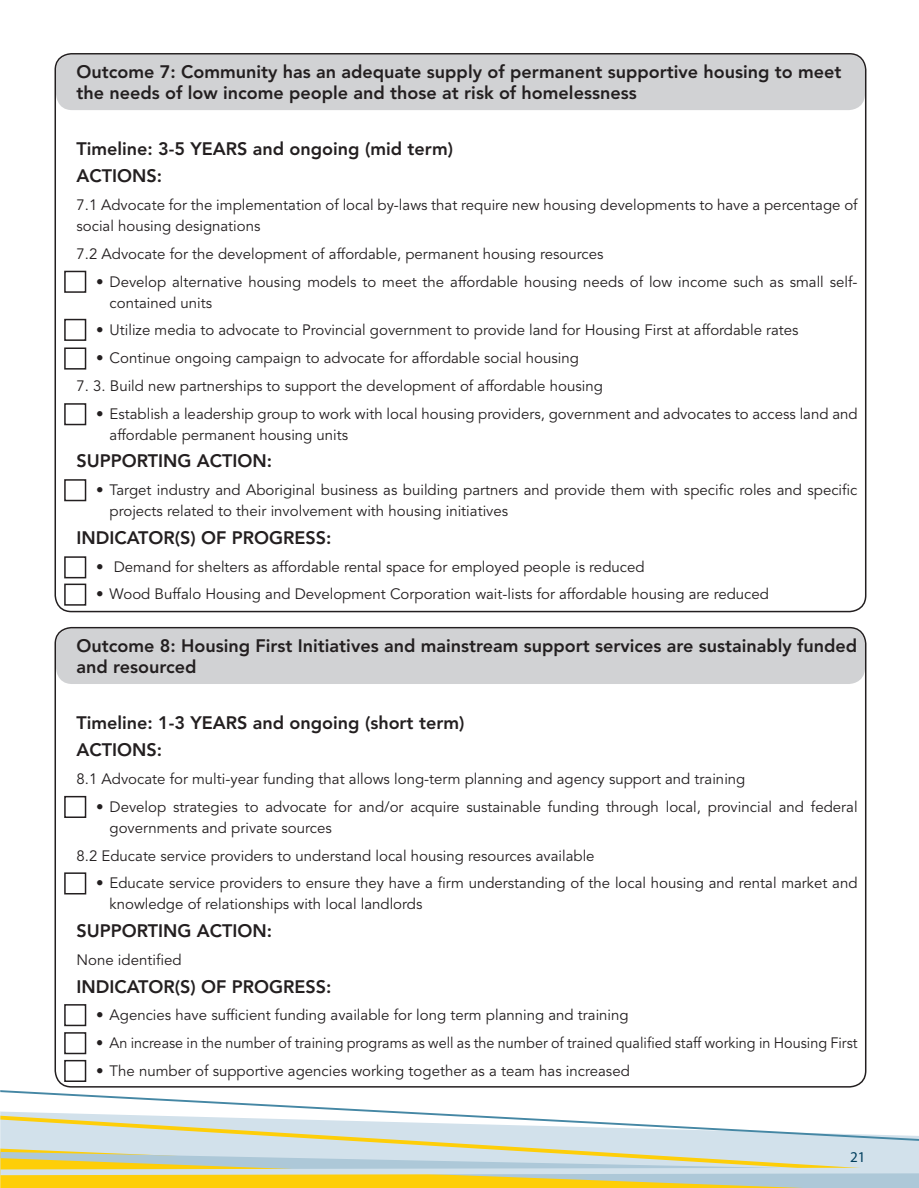
<style>
.page{position:relative;width:919px;height:1188px;background:#fff}
.page>*{position:absolute;margin:0;border:0;box-sizing:border-box;transform-origin:0 0}
.t1{font:800 18px/21px "Avenir LT Std";color:#231f20}
.t2{font:15px/21px "Avenir LT Std";color:#231f20}
.t3{font:15px "Avenir LT Std";color:#231f20;scale:.96 1}
.t4{font:15px "Myriad Pro";color:#003e5e}
</style>
<div class="page">
<svg style="left:0;top:1041px;width:918px;height:147px"></svg>
<div style="left:56px;top:55px;width:808px;height:55px;background:#d1d2d4;border-radius:16px"></div>
<div style="left:64px;top:271px;width:22px;height:22px;border:2px solid #231f20"></div>
<div style="left:64px;top:319px;width:22px;height:22px;border:2px solid #231f20"></div>
<div style="left:64px;top:348px;width:22px;height:22px;border:2px solid #231f20"></div>
<div style="left:64px;top:403px;width:22px;height:22px;border:2px solid #231f20"></div>
<div style="left:64px;top:479px;width:22px;height:22px;border:2px solid #231f20"></div>
<div style="left:64px;top:556px;width:22px;height:22px;border:2px solid #231f20"></div>
<div style="left:64px;top:584px;width:22px;height:22px;border:2px solid #231f20"></div>
<div style="left:56px;top:628px;width:808px;height:56px;background:#d1d2d4;border-radius:16px"></div>
<div style="left:64px;top:796px;width:22px;height:22px;border:2px solid #231f20"></div>
<div style="left:64px;top:872px;width:22px;height:22px;border:2px solid #231f20"></div>
<div style="left:64px;top:1060px;width:22px;height:22px;border:2px solid #231f20"></div>
<div style="left:64px;top:1004px;width:22px;height:22px;border:2px solid #231f20"></div>
<div style="left:64px;top:1032px;width:22px;height:22px;border:2px solid #231f20"></div>
<p class="t1" style="left:76px;top:62px;width:766px;text-indent:-21px">Outcome 7: Community has an adequate supply of permanent supportive housing to meet the needs of low income people and those at risk of homelessness</p>
<p class="t1" style="left:55px;top:138px;width:159px">Timeline: 3-5 YEAR</p>
<p class="t1" style="left:237px;top:138px;width:217px">S and ongoing (mid term)</p>
<p class="t1" style="left:55px;top:166px;width:59px">ACTION</p>
<p class="t1" style="left:146px;top:166px;width:17px">S:</p>
<p class="t2" style="left:76px;top:195px;width:782px">7.1 Advocate for the implementation of local by-laws that require new housing developments to have a percentage of social housing designations</p>
<p class="t2" style="left:76px;top:244px;width:528px">7.2 Advocate for the development of affordable, permanent housing resources</p>
<p class="t2" style="left:109px;top:272px;width:749px;text-indent:-14px">• Develop alternative housing models to meet the affordable housing needs of low income such as small self&shy;contained units</p>
<p class="t2" style="left:96px;top:320px;width:704px">• Utilize media to advocate to Provincial government to provide land for Housing First at affordable rates</p>
<p class="t2" style="left:96px;top:348px;width:484px">• Continue ongoing campaign to advocate for affordable social housing</p>
<p class="t2" style="left:76px;top:376px;width:528px">7. 3. Build new partnerships to support the development of affordable housing</p>
<p class="t2" style="left:109px;top:404px;width:749px;text-indent:-14px">• Establish a leadership group to work with local housing providers, government and advocates to access land and affordable permanent housing units</p>
<p class="t1" style="left:76px;top:451px;width:58px">SUPPORTING</p>
<p class="t1" style="left:197px;top:451px;width:38px">ACTION</p>
<p class="t1" style="left:267px;top:451px;width:7px">:</p>
<p class="t2" style="left:109px;top:480px;width:749px;text-indent:-14px">• Target industry and Aboriginal business as building partners and provide them with specific roles and specific projects related to their involvement with housing initiatives</p>
<p class="t1" style="left:55px;top:527px;width:13px">INDI</p>
<p class="t1" style="left:114px;top:527px;width:26px">CATOR</p>
<p class="t1" style="left:175px;top:527px;width:82px">(S) OF PROGRE</p>
<p class="t1" style="left:305px;top:527px;width:27px">SS:</p>
<p class="t2" style="left:96px;top:557px;width:550px">• Demand for shelters as affordable rental space for employed people is reduced</p>
<p class="t2" style="left:96px;top:584px;width:674px">• Wood Buffalo Housing and Development Corporation wait-lists for affordable housing are reduced</p>
<p class="t1" style="left:76px;top:635px;width:782px;text-indent:-21px">Outcome 8: Housing First Initiatives and mainstream support services are sustainably funded and resourced</p>
<p class="t1" style="left:55px;top:712px;width:159px">Timeline: 1-3 YEAR</p>
<p class="t1" style="left:237px;top:712px;width:229px">S and ongoing (short term)</p>
<p class="t1" style="left:55px;top:740px;width:59px">ACTION</p>
<p class="t1" style="left:146px;top:740px;width:17px">S:</p>
<p class="t2" style="left:76px;top:769px;width:670px">8.1 Advocate for multi-year funding that allows long-term planning and agency support and training</p>
<p class="t2" style="left:109px;top:797px;width:749px;text-indent:-14px">• Develop strategies to advocate for and/or acquire sustainable funding through local, provincial and federal governments and private sources</p>
<p class="t2" style="left:76px;top:845px;width:519px">8.2 Educate service providers to understand local housing resources available</p>
<p class="t2" style="left:109px;top:873px;width:749px;text-indent:-14px">• Educate service providers to ensure they have a firm understanding of the local housing and rental market and knowledge of relationships with local landlords</p>
<p class="t1" style="left:76px;top:920px;width:58px">SUPPORTING</p>
<p class="t1" style="left:197px;top:920px;width:38px">ACTION</p>
<p class="t1" style="left:267px;top:920px;width:7px">:</p>
<p class="t2" style="left:76px;top:950px;width:106px">None identified</p>
<p class="t1" style="left:55px;top:976px;width:13px">INDI</p>
<p class="t1" style="left:114px;top:976px;width:26px">CATOR</p>
<p class="t1" style="left:175px;top:976px;width:82px">(S) OF PROGRE</p>
<p class="t1" style="left:305px;top:976px;width:27px">SS:</p>
<p class="t2" style="left:96px;top:1005px;width:534px">• Agencies have sufficient funding available for long term planning and training</p>
<p class="t3" style="left:96px;top:1034px;width:794px">• An increase in the number of training programs as well as the number of trained qualified staff working in Housing First</p>
<p class="t2" style="left:96px;top:1061px;width:535px">• The number of supportive agencies working together as a team has increased</p>
<p class="t4" style="left:850px;top:1148px;width:17px">21</p>
</div>
